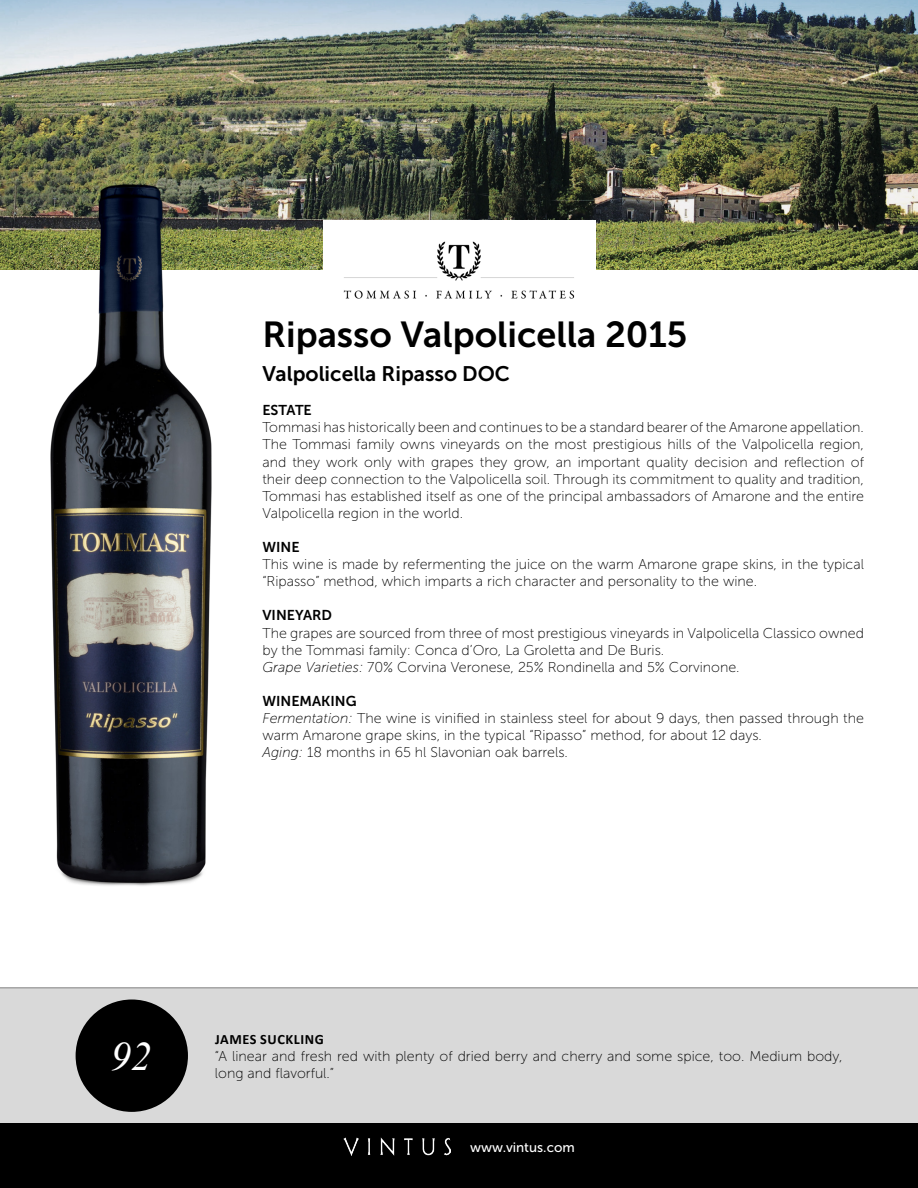
<style>
.page{position:relative;width:918px;height:1188px;background:#fff}
.page>*{position:absolute;margin:0;border:0;box-sizing:border-box;transform-origin:0 0}
.t1{font:italic 40.5px "Times New Roman";color:#fff}
.t2{font:36px "Museo Sans 700";color:#000}
.t3{font:21px "Museo Sans 700";color:#000}
.t4{font:14.25px/17.1px "Museo Sans 100";color:#000}
.t5{font:14.25px "Museo Sans 700";color:#000}
.t6{font:700 14.25px "Calibri";letter-spacing:.04em;color:#000}
.t7{font:13.5px "Museo Sans 500";color:#fff}
.s1{font-style:italic}
</style>
<div class="page">
<img style="left:0;top:0;width:918px;height:270px">
<div style="left:0;top:1123px;width:918px;height:65px;background:#000"></div>
<img style="left:343px;top:1138px;width:108px;height:18px">
<div style="left:0;top:988px;width:918px;height:135px;background:#d9d9d9"></div>
<hr style="left:0;top:987px;width:918px;height:1px;background:#7e7e7e">
<img style="left:51px;top:184px;width:162px;height:702px">
<div style="left:76px;top:1000px;width:112px;height:112px;background:#000;border-radius:50%"></div>
<div style="left:323px;top:220px;width:273px;height:100px;background:#fff"></div>
<img style="left:343px;top:241px;width:232px;height:58px">
<h2 class="t2" style="left:262px;top:314px;width:427px">Ripasso Valpolicella 2015</h2>
<h3 class="t3" style="left:262px;top:362px;width:249px">Valpolicella Ripasso DOC</h3>
<p class="t5" style="left:262px;top:402px;width:51px">ESTATE</p>
<p class="t4" style="left:262px;top:419px;width:603px;text-align:justify">Tommasi has historically been and continues to be a standard bearer of the Amarone appellation.<br>The Tommasi family owns vineyards on the most prestigious hills of the Valpolicella region, and they work only with grapes they grow, an important quality decision and reflection of their deep connection to the Valpolicella soil. Through its commitment to quality and tradition, Tommasi has established itself as one of the principal ambassadors of Amarone and the entire Valpolicella region in the world.</p>
<p class="t5" style="left:262px;top:539px;width:39px">WINE</p>
<p class="t4" style="left:262px;top:556px;width:603px">This wine is made by refermenting the juice on the warm Amarone grape skins, in the typical “Ripasso” method, which imparts a rich character and personality to the wine.</p>
<p class="t5" style="left:262px;top:608px;width:71px">VINEYARD</p>
<p class="t4" style="left:262px;top:624px;width:603px">The grapes are sourced from three of most prestigious vineyards in Valpolicella Classico owned by the Tommasi family: Conca d’Oro, La Groletta and De Buris.<br><span class="s1">Grape Varieties:</span> 70% Corvina Veronese, 25% Rondinella and 5% Corvinone.</p>
<p class="t5" style="left:262px;top:693px;width:96px">WINEMAKING</p>
<p class="t4" style="left:262px;top:710px;width:603px"><span class="s1">Fermentation:</span> The wine is vinified in stainless steel for about 9 days, then passed through the warm Amarone grape skins, in the typical “Ripasso” method, for about 12 days.<br><span class="s1">Aging:</span> 18 months in 65 hl Slavonian oak barrels.</p>
<h1 class="t1" style="left:111px;top:1028px;width:42px">92</h1>
<p class="t6" style="left:215px;top:1029px;width:110px">JAMES SUCKLING</p>
<p class="t4" style="left:215px;top:1048px;width:629px">“A linear and fresh red with plenty of dried berry and cherry and some spice, too. Medium body, long and flavorful.”</p>
<p class="t7" style="left:470px;top:1140px;width:106px">www.vintus.com</p>
</div>
